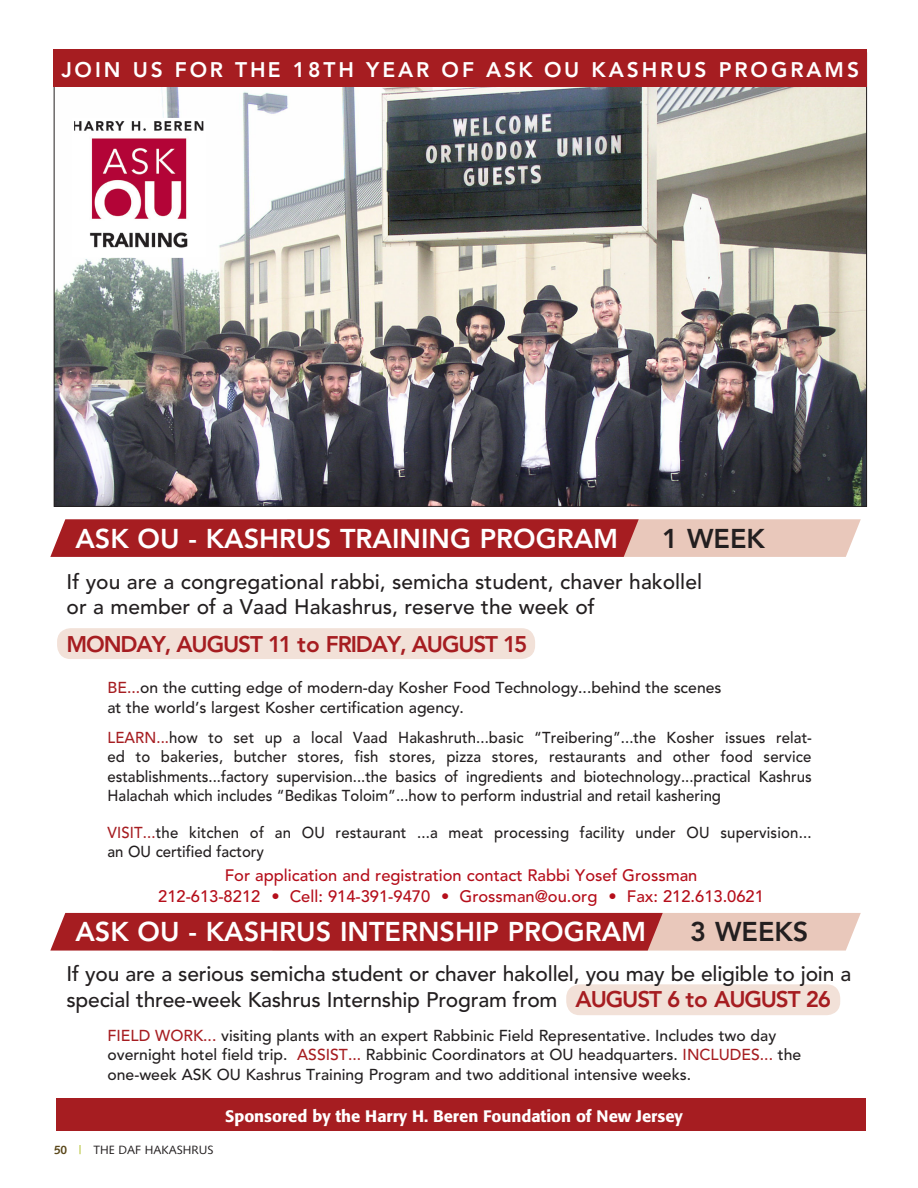
<style>
.page{position:relative;width:918px;height:1188px;background:#fff}
.page>*{position:absolute;margin:0;border:0;box-sizing:border-box;transform-origin:0 0}
.t1{font:800 27px "Avenir";color:#fff}
.t2{font:800 27px "Avenir";color:#231f20}
.t3{font:800 22.5px "Avenir";letter-spacing:-.05em;color:#a61d21}
.t4{font:500 21px/25.5px "Avenir";letter-spacing:-.01em;color:#231f20}
.t5{font:800 21px "Avenir";letter-spacing:.14em;color:#fff}
.t6{font:500 16.5px/21px "Avenir";color:#b50e1a;text-align:center}
.t7{font:500 16.5px "Formata";color:#fff}
.NewDaf_body{font:500 15.75px/19.5px "Avenir";color:#231f20;text-align:justify;scale:.95 1}
.NewDaf_body-2{font:500 15.75px/19.5px "Avenir";color:#231f20}
.t8{font:12px "Syntax";color:#231f20}
.s1{color:#a61d21}
.s2{font-weight:800;font-size:22.5px;color:#a61d21}
.s3{font-weight:700;color:#5a471a}
.s4{color:#aebc21}
</style>
<div class="page">
<img style="left:56px;top:87px;width:809px;height:418px">
<div style="left:57px;top:628px;width:478px;height:31px;background:#f2e1d8;border-radius:14px"></div>
<div style="left:566px;top:984px;width:274px;height:31px;background:#f2e1d8;border-radius:14px"></div>
<div style="left:54px;top:49px;width:813px;height:38px;background:#a61d21"></div>
<svg style="left:50px;top:519px;width:811px;height:38px;background:#ba5150"></svg>
<svg style="left:50px;top:913px;width:811px;height:38px;background:#b84c4c"></svg>
<img style="left:75px;top:122px;width:128px;height:132px">
<div style="left:56px;top:1099px;width:810px;height:32px;background:#a61d21"></div>
<p class="t5" style="left:62px;top:57px;width:799px">JOIN US FOR THE 18TH YEAR OF ASK OU KASHRUS PROGRAMS</p>
<p class="t1" style="left:75px;top:523px;width:544px">ASK OU - KASHRUS TRAINING PROGRAM</p>
<p class="t2" style="left:662px;top:523px;width:104px">1 WEEK</p>
<p class="t4" style="left:67px;top:569px;width:637px">If you are a congregational rabbi, semicha student, chaver hakollel or a member of a Vaad Hakashrus, reserve the week of</p>
<p class="t3" style="left:67px;top:631px;width:462px">MONDAY, AUGUST 11 to FRIDAY, AUGUST 15</p>
<p class="NewDaf_body-2" style="left:107px;top:678px;width:616px"><span class="s1">BE...</span>on the cutting edge of modern-day Kosher Food Technology...behind the scenes at the world’s largest Kosher certification agency.</p>
<p class="NewDaf_body" style="left:107px;top:728px;width:743px"><span class="s1">LEARN...</span>how to set up a local Vaad Hakashruth...basic “Treibering”...the Kosher issues relat&shy;ed to bakeries, butcher stores, fish stores, pizza stores, restaurants and other food service establishments...factory supervision...the basics of ingredients and biotechnology...practical Kashrus Halachah which includes “Bedikas Toloim”...how to perform industrial and retail kashering</p>
<p class="NewDaf_body" style="left:107px;top:823px;width:743px"><span class="s1">VISIT...</span>the kitchen of an OU restaurant ...a meat processing facility under OU supervision... an OU certified factory</p>
<p class="t6" style="left:158px;top:865px;width:607px">For application and registration contact Rabbi Yosef Grossman<br>212-613-8212 • Cell: 914-391-9470 • Grossman@ou.org • Fax: 212.613.0621</p>
<p class="t1" style="left:75px;top:916px;width:572px">ASK OU - KASHRUS INTERNSHIP PROGRAM</p>
<p class="t2" style="left:690px;top:916px;width:120px">3 WEEKS</p>
<p class="t4" style="left:67px;top:962px;width:786px">If you are a serious semicha student or chaver hakollel, you may be eligible to join a special three-week Kashrus Internship Program from <span class="s2">AUGUST 6 to AUGUST 26</span></p>
<p class="NewDaf_body-2" style="left:107px;top:1026px;width:695px"><span class="s1">FIELD WORK...</span> visiting plants with an expert Rabbinic Field Representative. Includes two day overnight hotel field trip. <span class="s1">ASSIST...</span> Rabbinic Coordinators at OU headquarters. <span class="s1">INCLUDES...</span> the one-week ASK OU Kashrus Training Program and two additional intensive weeks.</p>
<p class="t7" style="left:225px;top:1106px;width:459px">Sponsored by the Harry H. Beren Foundation of New Jersey</p>
<p class="t8" style="left:54px;top:1142px;width:161px"><span class="s3">50</span> <span class="s4">|</span> THE DAF HAKASHRUS</p>
</div>
